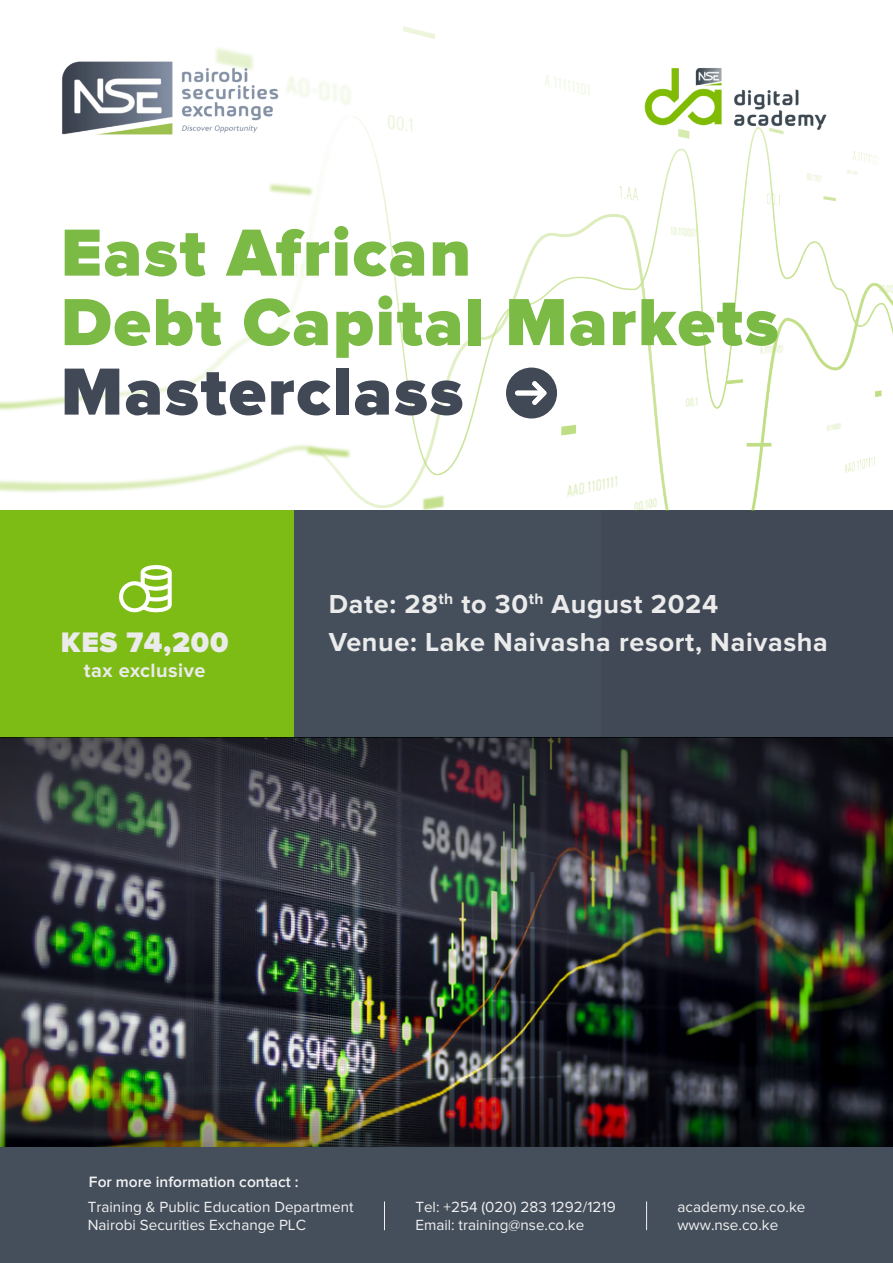
<style>
.page{position:relative;width:893px;height:1263px;background:#fff}
.page>*{position:absolute;margin:0;border:0;box-sizing:border-box;transform-origin:0 0}
.t1{font:900 69px/69.4px "Proxima Nova";letter-spacing:.025em;color:#7bba45}
.t2{font:900 69px "Proxima Nova";letter-spacing:.025em;color:#414856}
.t3{font:900 29.25px "Proxima Nova";letter-spacing:.025em;color:#ebebeb}
.t4{font:700 27px/37.5px "Proxima Nova";letter-spacing:.025em;color:#ebebeb}
.t5{font:700 19.95px "Proxima Nova";letter-spacing:.025em;color:#ebebeb}
.t6{font:600 15.6px "Proxima Nova";color:#f1f1f1}
.t7{font:15.3px/18.3px "Proxima Nova";color:#f1f1f1}
</style>
<div class="page">
<img style="left:0;top:949px;width:893px;height:110px">
<img style="left:0;top:1059px;width:893px;height:88px">
<img style="left:0;top:737px;width:893px;height:212px">
<div style="left:0;top:510px;width:294px;height:227px;background:#7dbb15"></div>
<div style="left:294px;top:510px;width:307px;height:227px;background:#454f5c"></div>
<div style="left:601px;top:510px;width:292px;height:227px;background:#414856"></div>
<img style="left:0;top:26px;width:893px;height:484px">
<img style="left:636px;top:60px;width:196px;height:76px">
<img style="left:61px;top:60px;width:219px;height:76px">
<div style="left:0;top:1147px;width:893px;height:116px;background:#454f5b"></div>
<svg style="left:384px;top:1201px;width:1px;height:29px"></svg>
<svg style="left:646px;top:1201px;width:1px;height:29px"></svg>
<svg style="left:506px;top:368px;width:51px;height:50px"></svg>
<svg style="left:119px;top:565px;width:53px;height:48px"></svg>
<h1 class="t1" style="left:61px;top:222px;width:719px">East African<br>Debt Capital Markets</h1>
<h1 class="t2" style="left:61px;top:365px;width:404px">Masterclass</h1>
<h2 class="t3" style="left:61px;top:630px;width:169px">KES 74,200</h2>
<h3 class="t5" style="left:84px;top:663px;width:123px">tax exclusive</h3>
<h3 class="t4" style="left:329px;top:588px;width:501px">Date: 28<sup>th</sup> to 30<sup>th</sup> August 2024<br>Venue: Lake Naivasha resort, Naivasha</h3>
<p class="t6" style="left:89px;top:1173px;width:211px">For more information contact :</p>
<p class="t7" style="left:88px;top:1199px;width:267px">Training &amp; Public Education Department<br>Nairobi Securities Exchange PLC</p>
<p class="t7" style="left:415px;top:1199px;width:202px">Tel: +254 (020) 283 1292/1219<br>Email: training@nse.co.ke</p>
<p class="t7" style="left:677px;top:1199px;width:129px">academy.nse.co.ke www.nse.co.ke</p>
</div>
